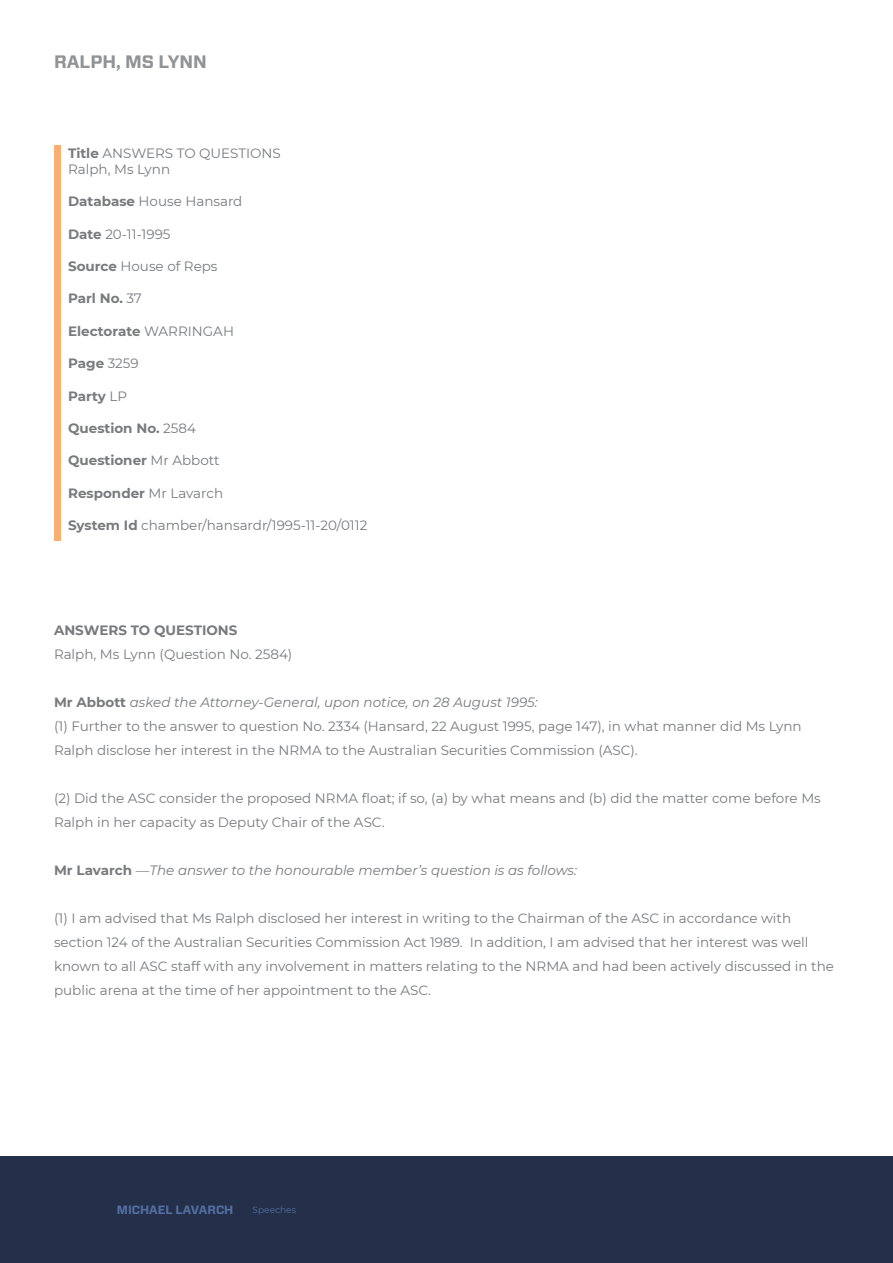
<style>
.page{position:relative;width:893px;height:1263px;background:#fff}
.page>*{position:absolute;margin:0;border:0;box-sizing:border-box;transform-origin:0 0}
.t1{font:700 18px "Forza";color:#919497}
.t2{font:13.5px/24px "Montserrat";color:#787a7d}
.t3{font:700 13.5px "Montserrat";color:#787a7d}
.t4{font:italic 13.5px "Montserrat";color:#787a7d}
.t5{font:700 12px "Forza";color:#546fa2}
.t6{font:9px "Montserrat";color:#546fa2}
.s1{font-weight:700}
.s2{font-weight:400}
.s3{font-style:italic}
.s4{font-weight:700;font-style:normal}
</style>
<div class="page">
<div style="left:0;top:1156px;width:893px;height:107px;background:#243049"></div>
<div style="left:54px;top:145px;width:7px;height:396px;background:#f9af72"></div>
<h1 class="t1" style="left:54px;top:50px;width:154px">RALPH, MS LYNN</h1>
<p class="t2" style="left:68px;top:144px;width:214px;line-height:16.2px"><span class="s1">Title</span> ANSWERS TO QUESTIONS<br>Ralph, Ms Lynn</p>
<p class="t2" style="left:68px;top:189px;width:176px"><span class="s1">Database</span> House Hansard</p>
<p class="t2" style="left:68px;top:221px;width:104px"><span class="s1">Date</span> 20-11-1995</p>
<p class="t2" style="left:68px;top:254px;width:151px"><span class="s1">Source</span> House of Reps</p>
<p class="t3" style="left:68px;top:289px;width:75px">Parl No. <span class="s2">37</span></p>
<p class="t3" style="left:68px;top:321px;width:167px">Electorate <span class="s2">WARRINGAH</span></p>
<p class="t3" style="left:68px;top:354px;width:72px">Page <span class="s2">3259</span></p>
<p class="t3" style="left:68px;top:386px;width:61px">Party <span class="s2">LP</span></p>
<p class="t3" style="left:68px;top:419px;width:129px">Question No. <span class="s2">2584</span></p>
<p class="t3" style="left:68px;top:451px;width:153px">Questioner <span class="s2">Mr Abbott</span></p>
<p class="t3" style="left:68px;top:483px;width:156px">Responder <span class="s2">Mr Lavarch</span></p>
<p class="t2" style="left:68px;top:513px;width:301px"><span class="s1">System Id</span> chamber/hansardr/1995-11-20/0112</p>
<p class="t3" style="left:54px;top:621px;width:185px">ANSWERS TO QUESTIONS</p>
<p class="t2" style="left:54px;top:642px;width:240px">Ralph, Ms Lynn (Question No. 2584)</p>
<p class="t2" style="left:54px;top:690px;width:749px"><span class="s1">Mr Abbott</span> <span class="s3">asked the Attorney-General, upon notice, on 28 August 1995:<br></span>(1) Further to the answer to question No. 2334 (Hansard, 22 August 1995, page 147), in what manner did Ms Lynn<br>Ralph disclose her interest in the NRMA to the Australian Securities Commission (ASC).</p>
<p class="t2" style="left:54px;top:786px;width:768px">(2) Did the ASC consider the proposed NRMA float; if so, (a) by what means and (b) did the matter come before Ms<br>Ralph in her capacity as Deputy Chair of the ASC.</p>
<p class="t4" style="left:54px;top:861px;width:525px"><span class="s4">Mr Lavarch</span> —The answer to the honourable member’s question is as follows:</p>
<p class="t2" style="left:54px;top:906px;width:781px">(1) I am advised that Ms Ralph disclosed her interest in writing to the Chairman of the ASC in accordance with section 124 of the Australian Securities Commission Act 1989. In addition, I am advised that her interest was well known to all ASC staff with any involvement in matters relating to the NRMA and had been actively discussed in the public arena at the time of her appointment to the ASC.</p>
<p class="t5" style="left:117px;top:1202px;width:118px">MICHAEL LAVARCH</p>
<p class="t6" style="left:253px;top:1203px;width:45px">Speeches</p>
</div>
